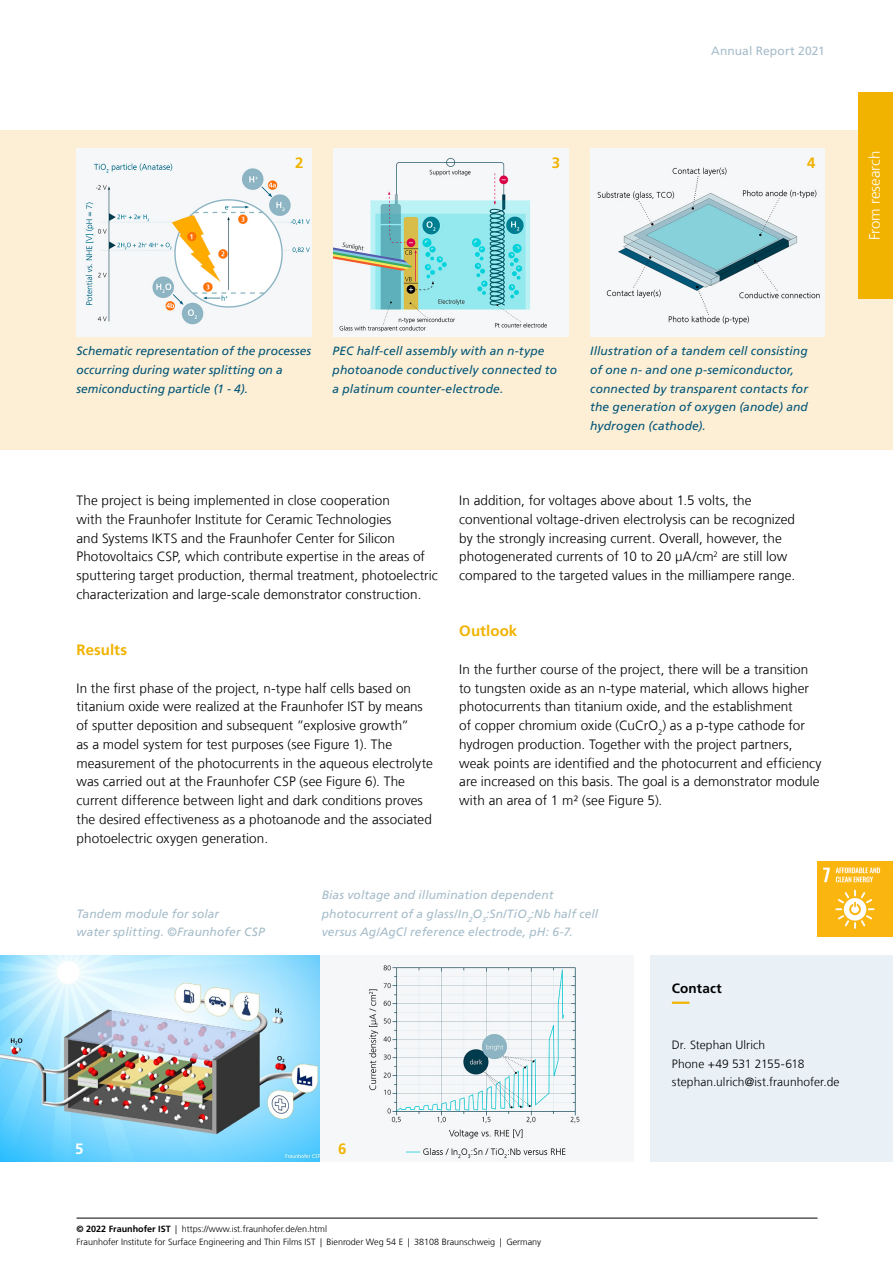
<style>
.page{position:relative;width:893px;height:1263px;background:#fff}
.page>*{position:absolute;margin:0;border:0;box-sizing:border-box;transform-origin:0 0}
.t1{font:700 15px "Frutiger LT Com";letter-spacing:.005em;color:#f1b300}
.t2{font:300 15px "Frutiger LT Com";letter-spacing:-.005em;color:#fff}
.t3{font:700 15px "Frutiger LT Com";color:#fff}
.t4{font:300 13.5px/18.8px "Frutiger LT Com";letter-spacing:.005em;color:#000}
.t5{font:700 13.5px "Frutiger LT Com";letter-spacing:.01em;color:#000}
.t6{font:italic 12px/18.8px "Frutiger LT Com";letter-spacing:.01em;color:#005477}
.t7{font:italic 12px/18.8px "Frutiger LT Com";letter-spacing:.015em;color:#a5bcc9}
.t8{font:300 12px/18.8px "Frutiger LT Com";letter-spacing:.005em;color:#000}
.t9{font:12px "Frutiger LT Com";letter-spacing:.01em;color:#a5bcc9}
.t10{font:300 9px/13.5px "Frutiger LT Com";color:#000}
.s1{font-weight:700}
</style>
<div class="page">
<div style="left:0;top:130px;width:893px;height:320px;background:#fdefd5"></div>
<div style="left:651px;top:955px;width:242px;height:206px;background:#e9f1f7"></div>
<svg style="left:672px;top:1001px;width:18px;height:3px"></svg>
<img style="left:818px;top:861px;width:75px;height:75px">
<img style="left:0;top:955px;width:320px;height:206px">
<div style="left:859px;top:93px;width:34px;height:206px;background:#f1b300"></div>
<div style="left:320px;top:955px;width:314px;height:206px;background:#f6f7f9"></div>
<img style="left:368px;top:965px;width:212px;height:194px">
<img style="left:77px;top:149px;width:234px;height:187px">
<img style="left:333px;top:149px;width:235px;height:187px">
<img style="left:590px;top:149px;width:235px;height:187px">
<hr style="left:77px;top:1218px;width:740px;height:1px;background:#000">
<p class="t9" style="left:711px;top:44px;width:115px">Annual Report 2021</p>
<p class="t1" style="left:295px;top:154px;width:10px">2</p>
<p class="t1" style="left:552px;top:154px;width:10px">3</p>
<p class="t1" style="left:807px;top:154px;width:10px">4</p>
<p class="t2" style="left:866px;top:240px;width:91px;rotate:-90deg">From research</p>
<p class="t6" style="left:77px;top:342px;width:236px">Schematic representation of the processes occurring during water splitting on a semiconducting particle (1 - 4).</p>
<p class="t6" style="left:333px;top:342px;width:226px">PEC half-cell assembly with an n-type photoanode conductively connected to a platinum counter-electrode.</p>
<p class="t6" style="left:590px;top:342px;width:219px">Illustration of a tandem cell consisting of one n- and one p-semiconductor, connected by transparent contacts for the generation of oxygen (anode) and hydrogen (cathode).</p>
<p class="t4" style="left:77px;top:491px;width:363px">The project is being implemented in close cooperation<br>with the Fraunhofer Institute for Ceramic Technologies<br>and Systems IKTS and the Fraunhofer Center for Silicon Photovoltaics CSP, which contribute expertise in the areas of sputtering target production, thermal treatment, photoelectric characterization and large-scale demonstrator construction.</p>
<p class="t1" style="left:77px;top:641px;width:52px">Results</p>
<p class="t4" style="left:77px;top:679px;width:358px">In the first phase of the project, n-type half cells based on titanium oxide were realized at the Fraunhofer IST by means of sputter deposition and subsequent ”explosive growth”<br>as a model system for test purposes (see Figure 1). The measurement of the photocurrents in the aqueous electrolyte was carried out at the Fraunhofer CSP (see Figure 6). The current difference between light and dark conditions proves the desired effectiveness as a photoanode and the associated photoelectric oxygen generation.</p>
<p class="t4" style="left:459px;top:491px;width:337px">In addition, for voltages above about 1.5 volts, the conventional voltage-driven electrolysis can be recognized by the strongly increasing current. Overall, however, the photogenerated currents of 10 to 20 µA/cm<sup>2</sup> are still low compared to the targeted values in the milliampere range.</p>
<p class="t1" style="left:459px;top:622px;width:60px">Outlook</p>
<p class="t4" style="left:459px;top:660px;width:364px">In the further course of the project, there will be a transition to tungsten oxide as an n-type material, which allows higher photocurrents than titanium oxide, and the establishment<br>of copper chromium oxide (CuCrO<sub>2</sub>) as a p-type cathode for hydrogen production. Together with the project partners, weak points are identified and the photocurrent and efficiency are increased on this basis. The goal is a demonstrator module with an area of 1 m² (see Figure 5).</p>
<p class="t7" style="left:77px;top:904px;width:190px">Tandem module for solar<br>water splitting. ©Fraunhofer CSP</p>
<p class="t7" style="left:322px;top:885px;width:278px">Bias voltage and illumination dependent photocurrent of a glass/In<sub>2</sub>O<sub>3</sub>:Sn/TiO<sub>2</sub>:Nb half cell versus Ag/AgCl reference electrode, pH: 6-7.</p>
<p class="t3" style="left:75px;top:1140px;width:10px">5</p>
<p class="t1" style="left:338px;top:1140px;width:10px">6</p>
<p class="t10" style="left:77px;top:1222px;width:466px"><span class="s1">© 2022 Fraunhofer IST</span> | https://www.ist.fraunhofer.de/en.html<br>Fraunhofer Institute for Surface Engineering and Thin Films IST | Bienroder Weg 54 E | 38108 Braunschweig | Germany</p>
<p class="t5" style="left:672px;top:980px;width:51px">Contact</p>
<p class="t8" style="left:672px;top:1035px;width:169px">Dr. Stephan Ulrich<br>Phone +49 531 2155-618 stephan.ulrich@ist.fraunhofer.de</p>
</div>
